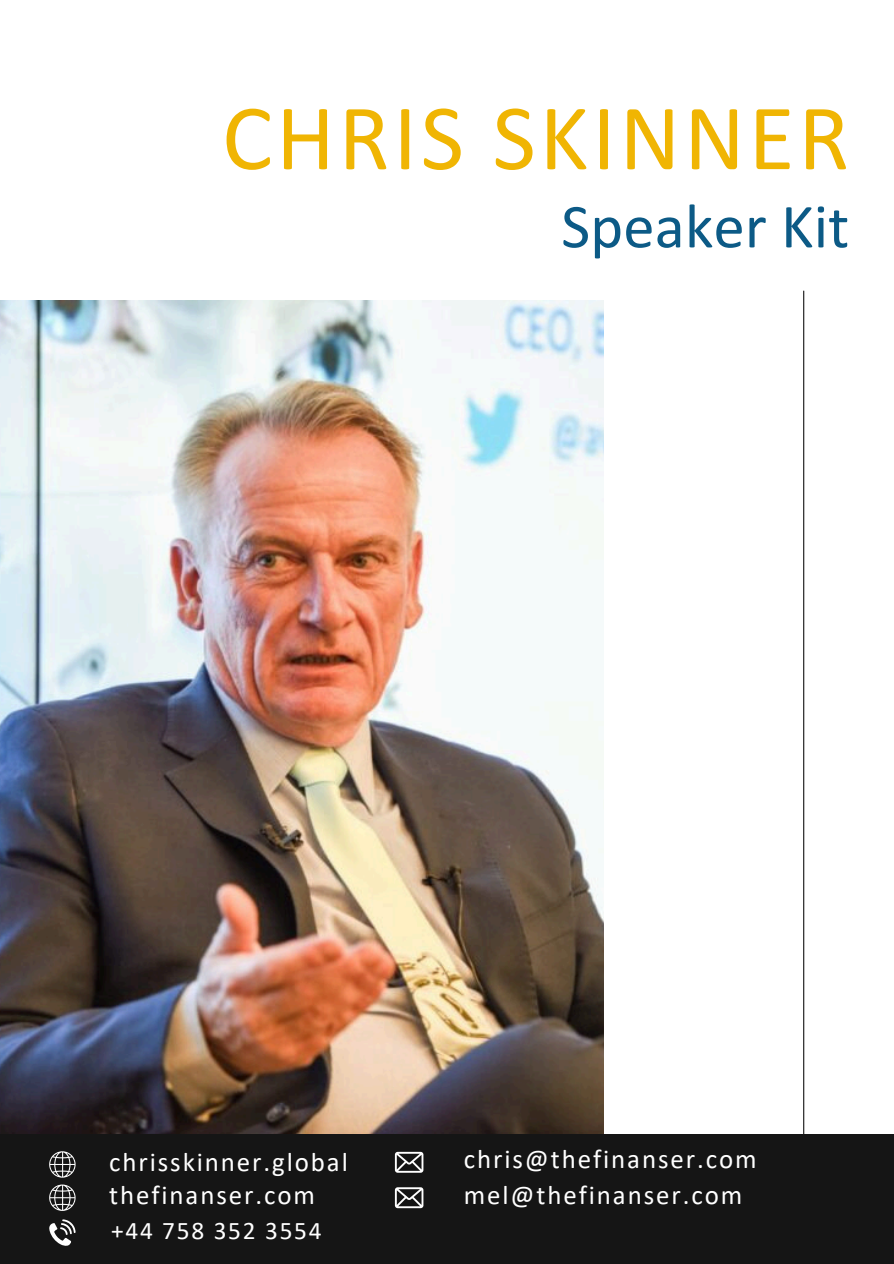
<style>
.page{position:relative;width:894px;height:1264px;background:#fff}
.page>*{position:absolute;margin:0;border:0;box-sizing:border-box;transform-origin:0 0}
.t1{font:94.5px "Calibri";letter-spacing:.04em;color:#f0b503}
.t2{font:63px "Calibri";color:#0c5a86}
.t3{font:26.85px "Calibri";letter-spacing:.07em;color:#fff}
.t4{font:25.35px "Calibri";letter-spacing:.07em;color:#fff}
</style>
<div class="page">
<img style="left:0;top:300px;width:603px;height:835px">
<div style="left:1px;top:1134px;width:892px;height:129px;background:#151515"></div>
<hr style="left:802px;top:291px;width:2px;height:972px;background:#151515">
<svg style="left:49px;top:1219px;width:26px;height:27px"></svg>
<svg style="left:395px;top:1151px;width:28px;height:21px"></svg>
<svg style="left:395px;top:1187px;width:28px;height:21px"></svg>
<svg style="left:49px;top:1151px;width:26px;height:26px"></svg>
<svg style="left:49px;top:1184px;width:26px;height:26px"></svg>
<h1 class="t1" style="left:222px;top:98px;width:628px">CHRIS SKINNER</h1>
<h2 class="t2" style="left:561px;top:200px;width:289px">Speaker Kit</h2>
<p class="t3" style="left:109px;top:1150px;width:240px">chrisskinner.global</p>
<p class="t3" style="left:109px;top:1183px;width:207px">thefinanser.com</p>
<p class="t4" style="left:111px;top:1219px;width:212px">+44 758 352 3554</p>
<p class="t3" style="left:464px;top:1148px;width:294px">chris@thefinanser.com</p>
<p class="t3" style="left:464px;top:1183px;width:280px">mel@thefinanser.com</p>
</div>
